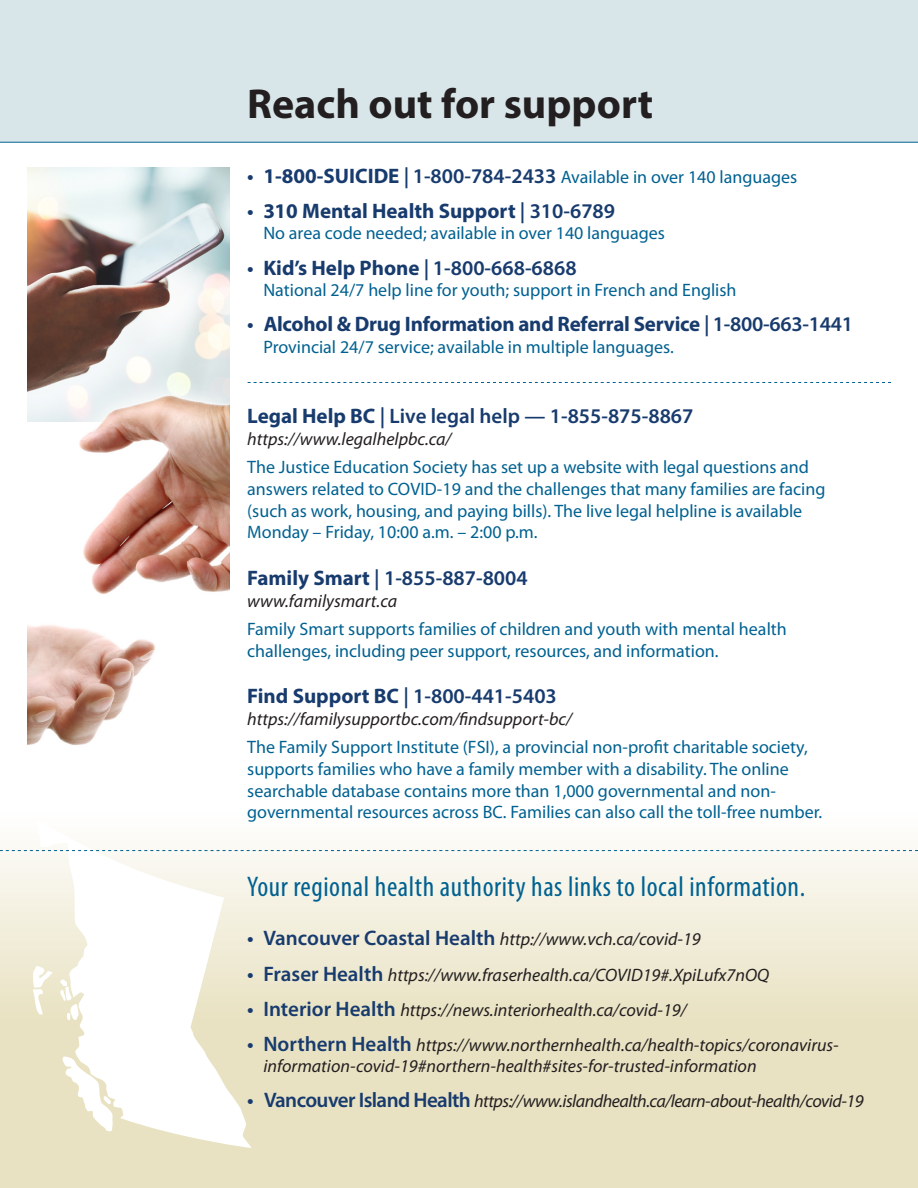
<style>
.page{position:relative;width:918px;height:1188px;background:#fff}
.page>*{position:absolute;margin:0;border:0;box-sizing:border-box;transform-origin:0 0}
.t1{font:700 42px "Myriad Pro";color:#231f20}
.t2{font:condensed 28.5px "Myriad Pro";letter-spacing:.02em;color:#006191}
.text{font:600 21px "Myriad Pro";color:#183b6e}
.t3{font:700 21px "Myriad Pro";letter-spacing:-.01em;color:#183b6e}
.text-2{font:18px/21.6px "Myriad Pro";color:#006191}
.text-3{font:italic 18px/21.6px "Myriad Pro";color:#231f20}
.text-4{font:italic 18px "Myriad Pro";letter-spacing:-.03em;color:#231f20}
.s1{font-weight:600;font-size:21px;color:#183b6e}
.s2{font-weight:700;font-size:21px;color:#183b6e}
.s3{font-weight:600}
.s4{font-weight:700}
.s5{font-weight:600;font-style:normal;font-size:21px;color:#183b6e}
</style>
<div class="page">
<div style="left:0;top:0;width:918px;height:142px;background:#d9e6e9"></div>
<div style="left:0;top:812px;width:918px;height:376px;background:linear-gradient(to bottom,#faf8f2,#e4dbb3)"></div>
<hr style="left:0;top:142px;width:918px;height:1px;background:#006191">
<svg style="left:255px;top:382px;width:636px;height:1px"></svg>
<img style="left:27px;top:167px;width:203px;height:202px">
<img style="left:27px;top:382px;width:203px;height:363px">
<svg style="left:37px;top:820px;width:214px;height:328px"></svg>
<svg style="left:33px;top:965px;width:20px;height:50px"></svg>
<svg style="left:60px;top:979px;width:19px;height:41px"></svg>
<svg style="left:62px;top:1056px;width:52px;height:76px"></svg>
<svg style="left:0;top:850px;width:918px;height:1px"></svg>
<p class="t1" style="left:247px;top:76px;width:408px">Reach out for support</p>
<p class="text-2" style="left:247px;top:166px;width:552px"><span class="s1">•</span> <span class="s2">1-800-SUICIDE</span> <span class="s1">| 1-800-784-2433</span> Available in over 140 languages</p>
<p class="t3" style="left:247px;top:197px;width:369px"><span class="s3">•</span> 310 Mental Health Support <span class="s3">| 310-6789</span></p>
<p class="text-2" style="left:263px;top:222px;width:403px">No area code needed; available in over 140 languages</p>
<p class="text" style="left:247px;top:254px;width:331px">• <span class="s4">Kid’s Help Phone</span> | 1-800-668-6868</p>
<p class="text-2" style="left:263px;top:279px;width:475px">National 24/7 help line for youth; support in French and English</p>
<p class="t3" style="left:247px;top:310px;width:607px"><span class="s3">•</span> Alcohol &amp; Drug Information and Referral Service <span class="s3">| 1-800-663-1441</span></p>
<p class="text-2" style="left:263px;top:336px;width:412px">Provincial 24/7 service; available in multiple languages.</p>
<p class="text" style="left:247px;top:403px;width:448px"><span class="s4">Legal Help BC</span> | Live legal help — 1-855-875-8867</p>
<p class="text-3" style="left:247px;top:428px;width:206px">https://www.legalhelpbc.ca/</p>
<p class="text-2" style="left:247px;top:456px;width:580px">The Justice Education Society has set up a website with legal questions and answers related to COVID-19 and the challenges that many families are facing (such as work, housing, and paying bills). The live legal helpline is available Monday – Friday, 10:00 a.m. – 2:00 p.m.</p>
<p class="text" style="left:247px;top:565px;width:282px"><span class="s4">Family Smart</span> | 1-855-887-8004</p>
<p class="text-3" style="left:247px;top:589px;width:151px">www.familysmart.ca</p>
<p class="text-2" style="left:247px;top:618px;width:541px">Family Smart supports families of children and youth with mental health challenges, including peer support, resources, and information.</p>
<p class="text" style="left:247px;top:683px;width:311px"><span class="s4">Find Support BC</span> | 1-800-441-5403</p>
<p class="text-3" style="left:247px;top:708px;width:326px">https://familysupportbc.com/findsupport-bc/</p>
<p class="text-2" style="left:247px;top:736px;width:577px">The Family Support Institute (FSI), a provincial non-profit charitable society, supports families who have a family member with a disability. The online searchable database contains more than 1,000 governmental and non&shy;governmental resources across BC. Families can also call the toll-free number.</p>
<p class="t2" style="left:247px;top:869px;width:560px">Your regional health authority has links to local information.</p>
<p class="text-3" style="left:247px;top:928px;width:455px"><span class="s5">• Vancouver Coastal Health</span> http://www.vch.ca/covid-19</p>
<p class="text-3" style="left:247px;top:963px;width:523px"><span class="s5">• Fraser Health</span> https://www.fraserhealth.ca/COVID19#.XpiLufx7nOQ</p>
<p class="text-3" style="left:247px;top:999px;width:441px"><span class="s5">• Interior Health</span> https://news.interiorhealth.ca/covid-19/</p>
<p class="text-3" style="left:263px;top:1034px;width:577px;text-indent:-16px"><span class="s5">• Northern Health</span> https://www.northernhealth.ca/health-topics/coronavirus&shy;information-covid-19#northern-health#sites-for-trusted-information</p>
<p class="text-4" style="left:247px;top:1090px;width:618px"><span class="s5">• Vancouver Island Health</span> https://www.islandhealth.ca/learn-about-health/covid-19</p>
</div>
